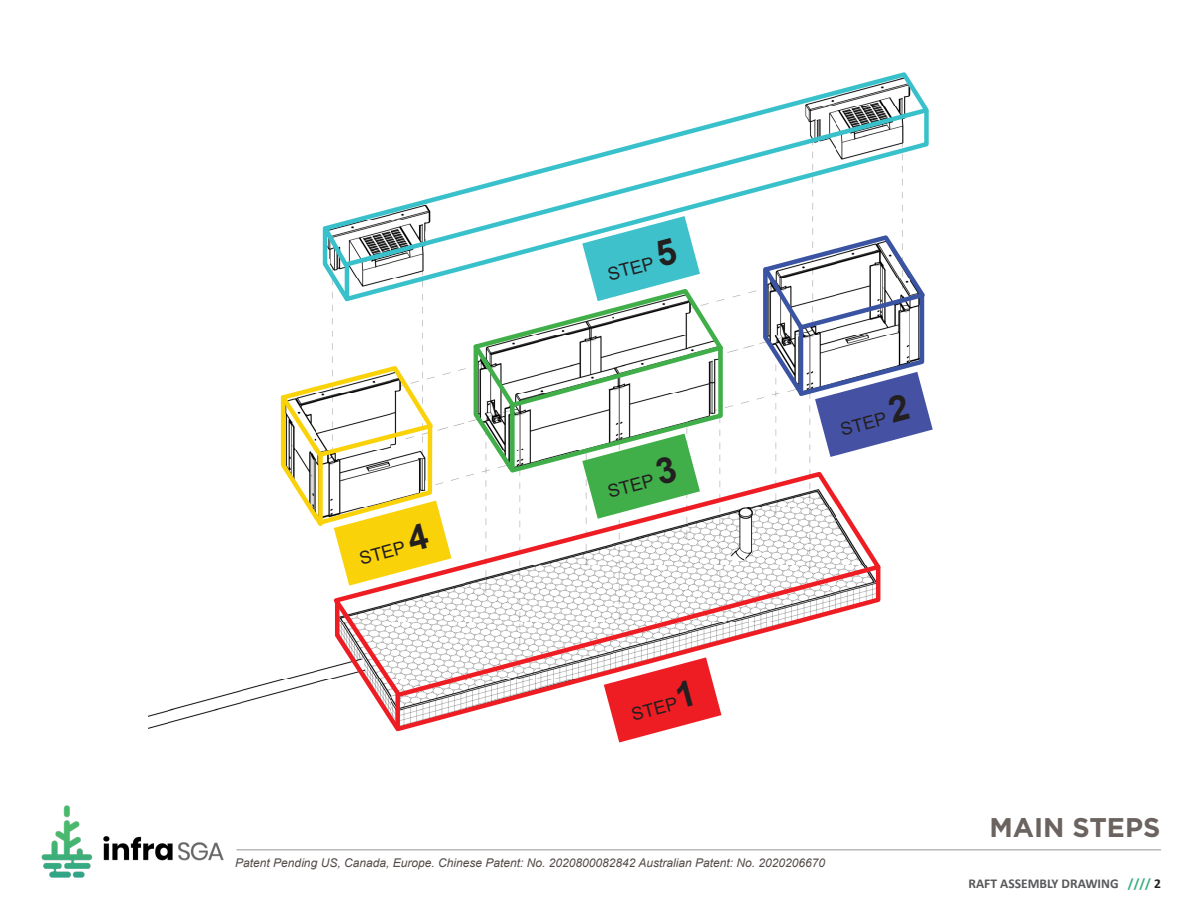
<style>
.page{position:relative;width:1188px;height:918px;background:#fff}
.page>*{position:absolute;margin:0;border:0;box-sizing:border-box;transform-origin:0 0}
.Map_Title{font:700 27px "Gotham";color:#6b6360}
.t1{font:18px "Arial";color:#231f20}
.t2{font:700 13.5px "Calibri";color:#57585a}
.t3{font:italic 12px "Arial";color:#524a47}
.s1{font-weight:700;font-size:36px}
.s2{color:#37ab80}
.s3{color:#231f20}
</style>
<div class="page">
<img style="left:148px;top:689px;width:95px;height:40px">
<img style="left:243px;top:670px;width:74px;height:33px">
<svg style="left:617px;top:734px;width:34px;height:8px"></svg>
<svg style="left:331px;top:586px;width:550px;height:148px"></svg>
<svg style="left:773px;top:72px;width:154px;height:35px"></svg>
<svg style="left:687px;top:107px;width:242px;height:23px"></svg>
<img style="left:41px;top:805px;width:183px;height:73px">
<hr style="left:237px;top:849px;width:924px;height:1px;background:#939598">
<svg style="left:280px;top:130px;width:653px;height:456px"></svg>
<p class="t1" style="left:357px;top:547px;width:73px;rotate:-15deg">STEP <span class="s1">4</span></p>
<p class="t1" style="left:605px;top:263px;width:73px;rotate:-15deg">STEP <span class="s1">5</span></p>
<p class="t1" style="left:605px;top:480px;width:73px;rotate:-15deg">STEP <span class="s1">3</span></p>
<p class="t1" style="left:629px;top:703px;width:69px;rotate:-15deg">STEP<span class="s1">1</span></p>
<p class="t1" style="left:838px;top:418px;width:73px;rotate:-15deg">STEP <span class="s1">2</span></p>
<p class="t3" style="left:235px;top:855px;width:591px">Patent Pending US, Canada, Europe. Chinese Patent: No. 2020800082842 Australian Patent: No. 2020206670</p>
<p class="Map_Title" style="left:989px;top:810px;width:173px">MAIN STEPS</p>
<p class="t2" style="left:968px;top:874px;width:194px">RAFT ASSEMBLY DRAWING <span class="s2">////</span> <span class="s3">2</span></p>
</div>
